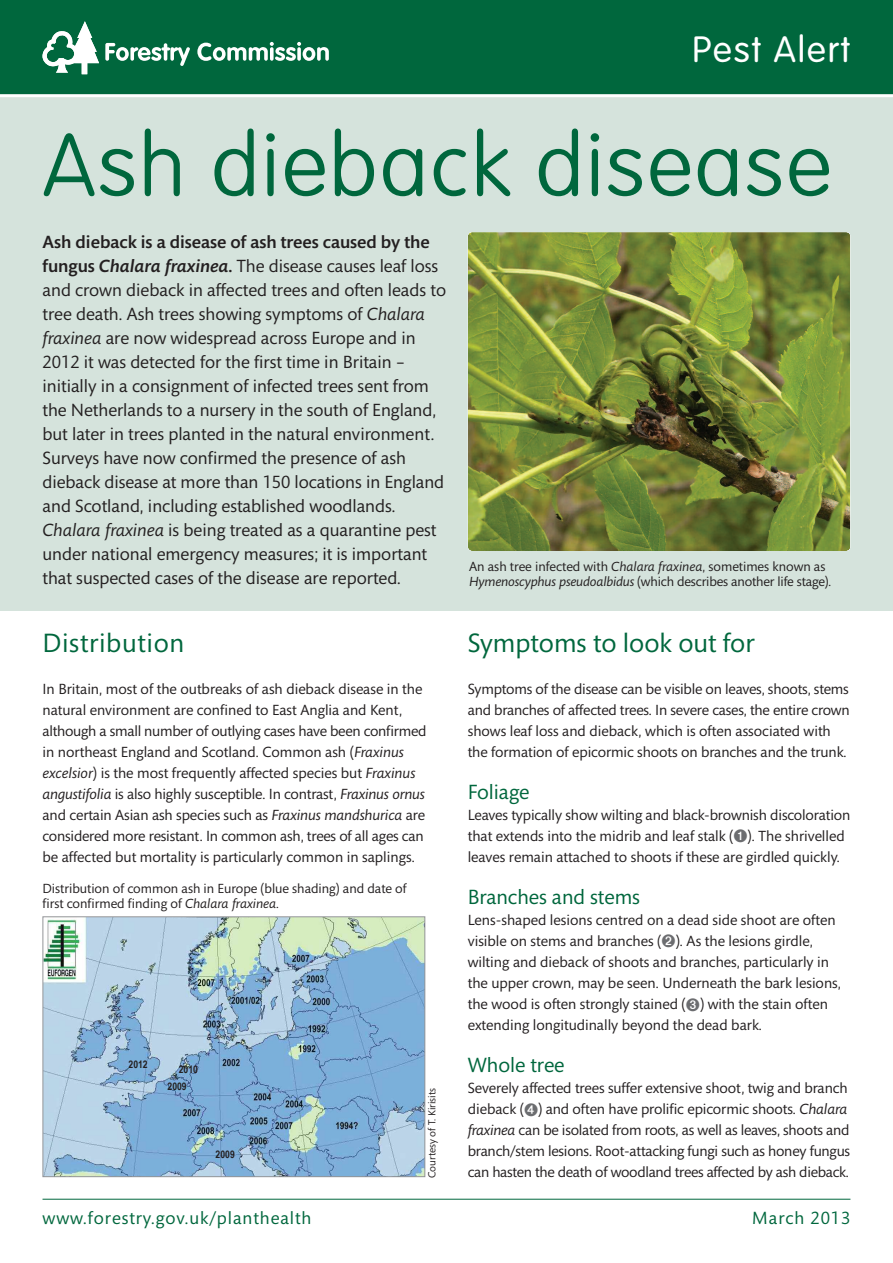
<style>
.page{position:relative;width:893px;height:1263px;background:#fff}
.page>*{position:absolute;margin:0;border:0;box-sizing:border-box;transform-origin:0 0}
.t1{font:100 87px "VAG Rounded";letter-spacing:.025em;color:#00673d}
.t2{font:300 36px "VAG Rounded";letter-spacing:.055em;color:#fff}
.t3{font:27px "Mundo Sans";color:#00673d}
.t4{font:27px "Mundo Sans";letter-spacing:.025em;color:#00673d}
.t5{font:21px "Mundo Sans";color:#00673d}
.t6{font:18px/24px "Mundo Sans";color:#231f20}
.t7{font:18px "Mundo Sans";letter-spacing:.05em;color:#00673d}
.t8{font:15px/21px "Mundo Sans";letter-spacing:-.005em;color:#231f20}
.t9{font:13.5px/15px "Mundo Sans";color:#231f20}
.t10{font:10.5px "Mundo Sans";color:#231f20}
.t11{font:700 10.5px "Arial Narrow";color:#231f20}
.s1{font-weight:500}
.s2{font-weight:500;font-style:italic}
.s3{font-style:italic}
.s4{color:#6c6d70}
</style>
<div class="page">
<div style="left:0;top:0;width:893px;height:610px;background:#d5e3dc"></div>
<div style="left:0;top:0;width:893px;height:96px;background:#00673d"></div>
<svg style="left:105px;top:43px;width:85px;height:23px"></svg>
<svg style="left:197px;top:42px;width:132px;height:19px"></svg>
<svg style="left:43px;top:21px;width:56px;height:53px"></svg>
<hr style="left:0;top:94px;width:893px;height:3px;background:#fff">
<hr style="left:43px;top:1199px;width:807px;height:1px;background:#00673d">
<img style="left:468px;top:232px;width:382px;height:319px;border-radius:4px">
<img style="left:45px;top:918px;width:378px;height:257px">
<div style="left:43px;top:916px;width:382px;height:261px;border:1px solid #939598"></div>
<h2 class="t2" style="left:693px;top:34px;width:159px">Pest Alert</h2>
<h1 class="t1" style="left:43px;top:129px;width:790px">Ash dieback disease</h1>
<p class="t6" style="left:43px;top:231px;width:405px"><span class="s1">Ash dieback is a disease of ash trees caused by the fungus</span> <span class="s2">Chalara fraxinea</span><span class="s1">.</span> The disease causes leaf loss and crown dieback in affected trees and often leads to tree death. Ash trees showing symptoms of <span class="s3">Chalara fraxinea</span> are now widespread across Europe and in 2012 it was detected for the first time in Britain – initially in a consignment of infected trees sent from the Netherlands to a nursery in the south of England, but later in trees planted in the natural environment.<br>Surveys have now confirmed the presence of ash dieback disease at more than 150 locations in England and Scotland, including established woodlands.<br><span class="s3">Chalara fraxinea</span> is being treated as a quarantine pest under national emergency measures; it is important that suspected cases of the disease are reported.</p>
<h3 class="t4" style="left:43px;top:633px;width:143px">Distribution</h3>
<p class="t8" style="left:43px;top:680px;width:385px">In Britain, most of the outbreaks of ash dieback disease in the natural environment are confined to East Anglia and Kent, although a small number of outlying cases have been confirmed in northeast England and Scotland. Common ash (<span class="s3">Fraxinus excelsior</span>) is the most frequently affected species but <span class="s3">Fraxinus angustifolia</span> is also highly susceptible. In contrast, <span class="s3">Fraxinus ornus </span>and certain Asian ash species such as <span class="s3">Fraxinus mandshurica</span> are considered more resistant. In common ash, trees of all ages can be affected but mortality is particularly common in saplings.</p>
<p class="t9" style="left:43px;top:883px;width:366px">Distribution of common ash in Europe (blue shading) and date of first confirmed finding of <span class="s3">Chalara fraxinea</span>.</p>
<p class="t11" style="left:129px;top:1058px;width:21px">2012</p>
<p class="t11" style="left:179px;top:1063px;width:21px">2010</p>
<p class="t11" style="left:168px;top:1080px;width:21px">2009</p>
<p class="t11" style="left:216px;top:1148px;width:21px">2009</p>
<p class="t7" style="left:43px;top:1212px;width:270px">www.forestry.gov.uk/planthealth</p>
<p class="t10" style="left:428px;top:1178px;width:91px;rotate:-90deg">Courtesy of T. Kirisits</p>
<p class="t9" style="left:469px;top:560px;width:364px">An ash tree infected with <span class="s3">Chalara fraxinea</span>, sometimes known as<br><span class="s3">Hymenoscyphus pseudoalbidus</span> (which describes another life stage).</p>
<h3 class="t3" style="left:468px;top:633px;width:288px">Symptoms to look out for</h3>
<p class="t8" style="left:468px;top:680px;width:383px">Symptoms of the disease can be visible on leaves, shoots, stems and branches of affected trees. In severe cases, the entire crown shows leaf loss and dieback, which is often associated with the formation of epicormic shoots on branches and the trunk.</p>
<h3 class="t5" style="left:468px;top:784px;width:63px">Foliage</h3>
<p class="t8" style="left:468px;top:806px;width:384px">Leaves typically show wilting and black-brownish discoloration that extends into the midrib and leaf stalk (<span class="s4">➊</span>). The shrivelled leaves remain attached to shoots if these are girdled quickly.</p>
<h3 class="t5" style="left:468px;top:889px;width:174px">Branches and stems</h3>
<p class="t8" style="left:468px;top:911px;width:375px">Lens-shaped lesions centred on a dead side shoot are often visible on stems and branches (<span class="s4">➋</span>). As the lesions girdle, wilting and dieback of shoots and branches, particularly in the upper crown, may be seen. Underneath the bark lesions, the wood is often strongly stained (<span class="s4">➌</span>) with the stain often extending longitudinally beyond the dead bark.</p>
<h3 class="t5" style="left:468px;top:1057px;width:98px">Whole tree</h3>
<p class="t8" style="left:468px;top:1079px;width:384px">Severely affected trees suffer extensive shoot, twig and branch dieback (<span class="s4">➍</span>) and often have prolific epicormic shoots. <span class="s3">Chalara fraxinea</span> can be isolated from roots, as well as leaves, shoots and branch/stem lesions. Root-attacking fungi such as honey fungus</p>
<p class="t8" style="left:468px;top:1163px;width:383px">can hasten the death of woodland trees affected by ash dieback.</p>
<p class="t7" style="left:752px;top:1212px;width:100px">March 2013</p>
</div>
